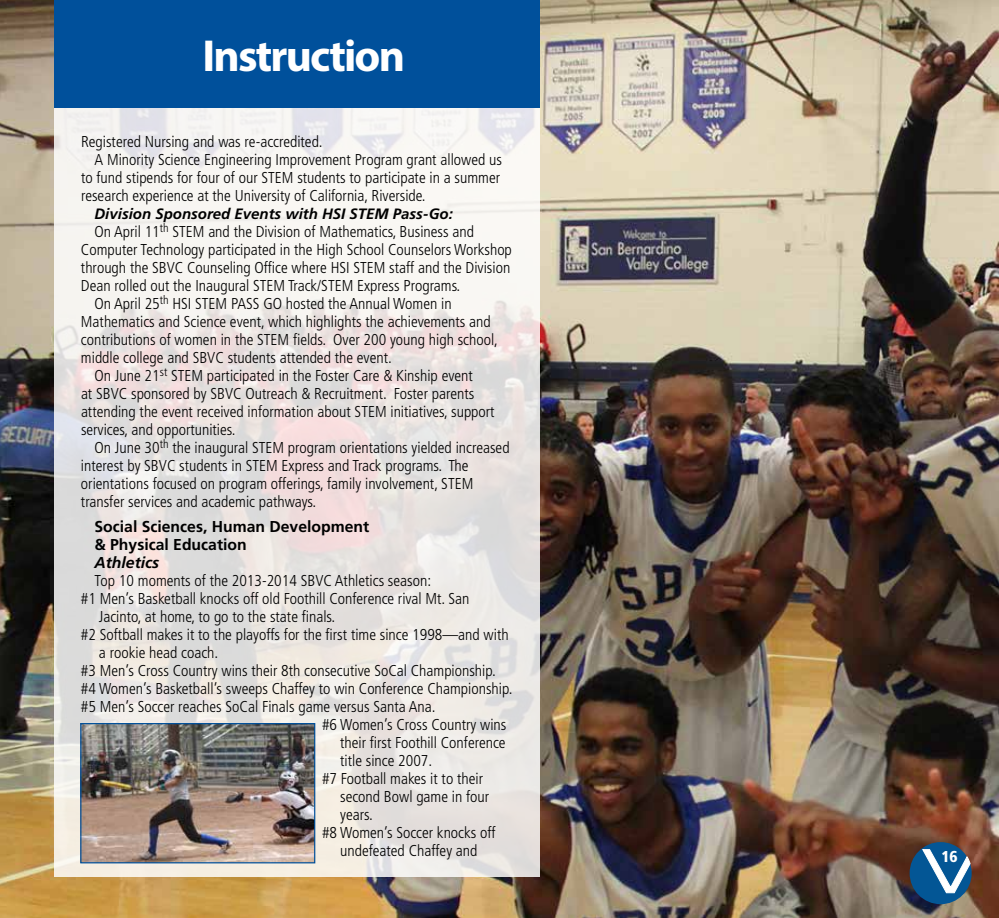
<style>
.page{position:relative;width:999px;height:918px;background:#fff}
.page>*{position:absolute;margin:0;border:0;box-sizing:border-box;transform-origin:0 0}
.t1{font:700 45px "Myriad Pro";letter-spacing:-.04em;color:#fff}
.t2{font:300 condensed 15.75px "Frutiger LT Std";color:#000}
.t3{font:700 15.75px/18px "Frutiger LT Std";color:#000}
.t4{font:italic 700 15.75px "Frutiger LT Std";color:#000}
.t5{font:900 condensed 15.75px "Frutiger LT Std";color:#fff}
.t6{font:italic 700 15px "Frutiger LT Std";color:#000}
</style>
<div class="page">
<img style="left:0;top:0;width:999px;height:918px">
<svg style="left:54px;top:108px;width:486px;height:770px"></svg>
<div style="left:54px;top:0;width:486px;height:108px;background:#00509b"></div>
<img style="left:82px;top:725px;width:231px;height:136px">
<div style="left:80px;top:723px;width:235px;height:140px;border:1px solid #00509b"></div>
<div style="left:910px;top:842px;width:62px;height:62px;background:#035695;border-radius:50%"></div>
<svg style="left:922px;top:849px;width:48px;height:44px"></svg>
<h1 class="t1" style="left:202px;top:26px;width:204px">Instruction</h1>
<p class="t2" style="left:81px;top:132px;width:243px">Registered Nursing and was re-accredited.</p>
<p class="t2" style="left:94px;top:150px;width:409px">A Minority Science Engineering Improvement Program grant allowed us</p>
<p class="t2" style="left:81px;top:168px;width:421px">to fund stipends for four of our STEM students to participate in a summer</p>
<p class="t2" style="left:81px;top:186px;width:346px">research experience at the University of California, Riverside.</p>
<p class="t6" style="left:94px;top:205px;width:360px">Division Sponsored Events with HSI STEM Pass-Go:</p>
<p class="t2" style="left:94px;top:222px;width:381px">On April 11<sup>th</sup> STEM and the Division of Mathematics, Business and</p>
<p class="t2" style="left:81px;top:240px;width:432px">Computer Technology participated in the High School Counselors Workshop</p>
<p class="t2" style="left:81px;top:258px;width:431px">through the SBVC Counseling Office where HSI STEM staff and the Division</p>
<p class="t2" style="left:81px;top:276px;width:381px">Dean rolled out the Inaugural STEM Track/STEM Express Programs.</p>
<p class="t2" style="left:94px;top:294px;width:359px">On April 25<sup>th</sup> HSI STEM PASS GO hosted the Annual Women in</p>
<p class="t2" style="left:81px;top:312px;width:411px">Mathematics and Science event, which highlights the achievements and</p>
<p class="t2" style="left:81px;top:330px;width:419px">contributions of women in the STEM fields. Over 200 young high school,</p>
<p class="t2" style="left:81px;top:348px;width:312px">middle college and SBVC students attended the event.</p>
<p class="t2" style="left:94px;top:366px;width:380px">On June 21<sup>st</sup> STEM participated in the Foster Care &amp; Kinship event</p>
<p class="t2" style="left:81px;top:384px;width:395px">at SBVC sponsored by SBVC Outreach &amp; Recruitment. Foster parents</p>
<p class="t2" style="left:81px;top:402px;width:415px">attending the event received information about STEM initiatives, support</p>
<p class="t2" style="left:81px;top:420px;width:156px">services, and opportunities.</p>
<p class="t2" style="left:94px;top:438px;width:417px">On June 30<sup>th</sup> the inaugural STEM program orientations yielded increased</p>
<p class="t2" style="left:81px;top:456px;width:389px">interest by SBVC students in STEM Express and Track programs. The</p>
<p class="t2" style="left:81px;top:474px;width:394px">orientations focused on program offerings, family involvement, STEM</p>
<p class="t2" style="left:81px;top:492px;width:237px">transfer services and academic pathways.</p>
<p class="t3" style="left:94px;top:517px;width:276px">Social Sciences, Human Development &amp; Physical Education</p>
<p class="t4" style="left:94px;top:553px;width:66px">Athletics</p>
<p class="t2" style="left:94px;top:571px;width:338px">Top 10 moments of the 2013-2014 SBVC Athletics season:</p>
<p class="t2" style="left:81px;top:589px;width:390px">#1 Men’s Basketball knocks off old Foothill Conference rival Mt. San</p>
<p class="t2" style="left:99px;top:607px;width:238px">Jacinto, at home, to go to the state finals.</p>
<p class="t2" style="left:81px;top:625px;width:429px">#2 Softball makes it to the playoffs for the first time since 1998—and with</p>
<p class="t2" style="left:99px;top:643px;width:121px">a rookie head coach.</p>
<p class="t2" style="left:81px;top:661px;width:416px">#3 Men’s Cross Country wins their 8th consecutive SoCal Championship.</p>
<p class="t2" style="left:81px;top:679px;width:433px">#4 Women’s Basketball’s sweeps Chaffey to win Conference Championship.</p>
<p class="t2" style="left:81px;top:697px;width:356px">#5 Men’s Soccer reaches SoCal Finals game versus Santa Ana.</p>
<p class="t2" style="left:322px;top:715px;width:186px">#6 Women’s Cross Country wins</p>
<p class="t2" style="left:340px;top:733px;width:167px">their first Foothill Conference</p>
<p class="t2" style="left:340px;top:751px;width:94px">title since 2007.</p>
<p class="t2" style="left:322px;top:769px;width:162px">#7 Football makes it to their</p>
<p class="t2" style="left:340px;top:787px;width:151px">second Bowl game in four</p>
<p class="t2" style="left:340px;top:805px;width:34px">years.</p>
<p class="t2" style="left:322px;top:823px;width:175px">#8 Women’s Soccer knocks off</p>
<p class="t2" style="left:340px;top:841px;width:139px">undefeated Chaffey and</p>
<p class="t5" style="left:941px;top:847px;width:18px">16</p>
</div>
